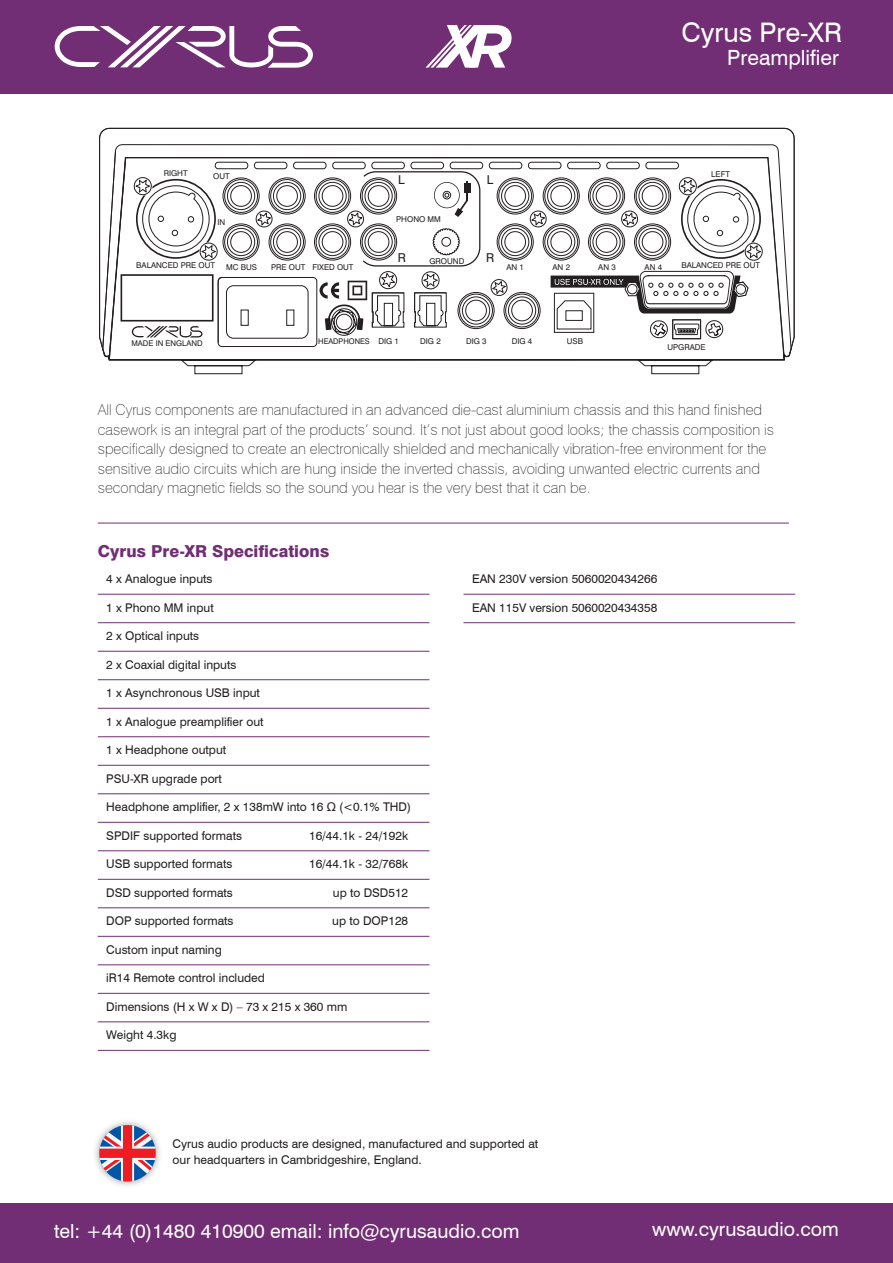
<style>
.page{position:relative;width:893px;height:1263px;background:#fff}
.page>*{position:absolute;margin:0;border:0;box-sizing:border-box;transform-origin:0 0}
.t1{font:27px "Swiss 721 BT";color:#fff}
.t2{font:21px "Swiss 721 BT";color:#fff}
.t3{font:19.5px "Swiss 721 BT";color:#fff}
.t4{font:800 16.5px "Swiss 721 BT";color:#712e74}
.t5{font:100 15px/19.5px "Swiss 721 BT";color:#231f20}
.t6{font:12.3px "Swiss 721 BT";color:#231f20}
.Specification_list{font:12px/15.8px "Swiss 721 BT";color:#231f20}
.t7{font:8.1px "Swiss 721 BT";color:#231f20}
.t8{font:7.8px "Swiss 721 BT";color:#231f20}
</style>
<div class="page">
<div style="left:0;top:0;width:893px;height:94px;background:#712e74"></div>
<img style="left:95px;top:1121px;width:65px;height:65px">
<svg style="left:99px;top:1125px;width:57px;height:56px"></svg>
<div style="left:0;top:1203px;width:893px;height:60px;background:#712e74"></div>
<svg style="left:55px;top:26px;width:258px;height:42px"></svg>
<svg style="left:425px;top:25px;width:87px;height:43px"></svg>
<hr style="left:98px;top:594px;width:331px;height:1px;background:#712e74">
<hr style="left:98px;top:622px;width:331px;height:1px;background:#712e74">
<hr style="left:98px;top:651px;width:331px;height:1px;background:#712e74">
<hr style="left:98px;top:679px;width:331px;height:1px;background:#712e74">
<hr style="left:98px;top:708px;width:331px;height:1px;background:#712e74">
<hr style="left:98px;top:736px;width:331px;height:1px;background:#712e74">
<hr style="left:98px;top:765px;width:331px;height:1px;background:#712e74">
<hr style="left:98px;top:793px;width:331px;height:1px;background:#712e74">
<hr style="left:98px;top:822px;width:331px;height:1px;background:#712e74">
<hr style="left:98px;top:850px;width:331px;height:1px;background:#712e74">
<hr style="left:98px;top:879px;width:331px;height:1px;background:#712e74">
<hr style="left:98px;top:907px;width:331px;height:1px;background:#712e74">
<hr style="left:98px;top:936px;width:331px;height:1px;background:#712e74">
<hr style="left:98px;top:964px;width:331px;height:1px;background:#712e74">
<hr style="left:98px;top:993px;width:331px;height:1px;background:#712e74">
<hr style="left:98px;top:1021px;width:331px;height:1px;background:#712e74">
<hr style="left:98px;top:1050px;width:331px;height:1px;background:#712e74">
<hr style="left:98px;top:523px;width:691px;height:1px;background:#712e74">
<svg style="left:99px;top:127px;width:696px;height:248px"></svg>
<svg style="left:102px;top:150px;width:661px;height:199px"></svg>
<hr style="left:463px;top:594px;width:332px;height:1px;background:#712e74">
<hr style="left:463px;top:622px;width:332px;height:1px;background:#712e74">
<h1 class="t1" style="left:681px;top:16px;width:162px">Cyrus Pre-XR</h1>
<h2 class="t2" style="left:727px;top:44px;width:113px">Preamplifier</h2>
<p class="t7" style="left:164px;top:168px;width:25px">RIGHT</p>
<p class="t7" style="left:213px;top:170px;width:18px">OUT</p>
<p class="t6" style="left:398px;top:172px;width:8px">L</p>
<p class="t6" style="left:487px;top:172px;width:8px">L</p>
<p class="t7" style="left:711px;top:168px;width:20px">LEFT</p>
<p class="t7" style="left:217px;top:217px;width:9px">IN</p>
<p class="t7" style="left:396px;top:214px;width:46px">PHONO MM</p>
<p class="t7" style="left:136px;top:260px;width:80px">BALANCED PRE OUT</p>
<p class="t7" style="left:226px;top:262px;width:32px">MC BUS</p>
<p class="t7" style="left:271px;top:262px;width:84px">PRE OUT FIXED OUT</p>
<p class="t6" style="left:398px;top:250px;width:10px">R</p>
<p class="t6" style="left:486px;top:250px;width:10px">R</p>
<p class="t7" style="left:429px;top:256px;width:36px">GROUND</p>
<p class="t7" style="left:506px;top:262px;width:19px">AN 1</p>
<p class="t7" style="left:552px;top:262px;width:19px">AN 2</p>
<p class="t7" style="left:598px;top:262px;width:19px">AN 3</p>
<p class="t7" style="left:644px;top:262px;width:19px">AN 4</p>
<p class="t7" style="left:681px;top:260px;width:80px">BALANCED PRE OUT</p>
<p class="t8" style="left:131px;top:338px;width:73px">MADE IN ENGLAND</p>
<p class="t7" style="left:378px;top:336px;width:22px">DIG 1</p>
<p class="t7" style="left:420px;top:336px;width:22px">DIG 2</p>
<p class="t7" style="left:466px;top:336px;width:22px">DIG 3</p>
<p class="t7" style="left:512px;top:336px;width:22px">DIG 4</p>
<p class="t7" style="left:567px;top:336px;width:18px">USB</p>
<p class="t8" style="left:318px;top:336px;width:53px">HEADPHONES</p>
<p class="t7" style="left:667px;top:342px;width:40px">UPGRADE</p>
<p class="t5" style="left:98px;top:400px;width:678px">All Cyrus components are manufactured in an advanced die-cast aluminium chassis and this hand finished casework is an integral part of the products’ sound. It’s not just about good looks; the chassis composition is specifically designed to create an electronically shielded and mechanically vibration-free environment for the sensitive audio circuits which are hung inside the inverted chassis, avoiding unwanted electric currents and secondary magnetic fields so the sound you hear is the very best that it can be.</p>
<p class="t4" style="left:98px;top:541px;width:233px">Cyrus Pre-XR Specifications</p>
<p class="Specification_list" style="left:106px;top:571px;width:108px">4 x Analogue inputs</p>
<p class="Specification_list" style="left:106px;top:599px;width:109px">1 x Phono MM input</p>
<p class="Specification_list" style="left:106px;top:628px;width:94px">2 x Optical inputs</p>
<p class="Specification_list" style="left:106px;top:656px;width:132px">2 x Coaxial digital inputs</p>
<p class="Specification_list" style="left:106px;top:685px;width:155px">1 x Asynchronous USB input</p>
<p class="Specification_list" style="left:106px;top:713px;width:159px">1 x Analogue preamplifier out</p>
<p class="Specification_list" style="left:106px;top:742px;width:121px">1 x Headphone output</p>
<p class="Specification_list" style="left:106px;top:770px;width:117px">PSU-XR upgrade port</p>
<p class="Specification_list" style="left:106px;top:799px;width:306px">Headphone amplifier, 2 x 138mW into 16 Ω (&lt;0.1% THD)</p>
<p class="Specification_list" style="left:106px;top:827px;width:137px">SPDIF supported formats</p>
<p class="Specification_list" style="left:309px;top:827px;width:101px">16/44.1k - 24/192k</p>
<p class="Specification_list" style="left:106px;top:856px;width:128px">USB supported formats</p>
<p class="Specification_list" style="left:309px;top:856px;width:101px">16/44.1k - 32/768k</p>
<p class="Specification_list" style="left:106px;top:884px;width:128px">DSD supported formats</p>
<p class="Specification_list" style="left:333px;top:884px;width:77px">up to DSD512</p>
<p class="Specification_list" style="left:106px;top:913px;width:129px">DOP supported formats</p>
<p class="Specification_list" style="left:332px;top:913px;width:77px">up to DOP128</p>
<p class="Specification_list" style="left:106px;top:941px;width:117px">Custom input naming</p>
<p class="Specification_list" style="left:106px;top:970px;width:160px">iR14 Remote control included</p>
<p class="Specification_list" style="left:106px;top:998px;width:243px">Dimensions (H x W x D) – 73 x 215 x 360 mm</p>
<p class="Specification_list" style="left:106px;top:1027px;width:72px">Weight 4.3kg</p>
<p class="Specification_list" style="left:472px;top:571px;width:187px">EAN 230V version 5060020434266</p>
<p class="Specification_list" style="left:472px;top:599px;width:187px">EAN 115V version 5060020434358</p>
<p class="Specification_list" style="left:173px;top:1136px;width:367px">Cyrus audio products are designed, manufactured and supported at our headquarters in Cambridgeshire, England.</p>
<h3 class="t3" style="left:54px;top:1219px;width:467px">tel: +44 (0)1480 410900 email: info@cyrusaudio.com</h3>
<h3 class="t3" style="left:652px;top:1218px;width:188px">www.cyrusaudio.com</h3>
</div>
